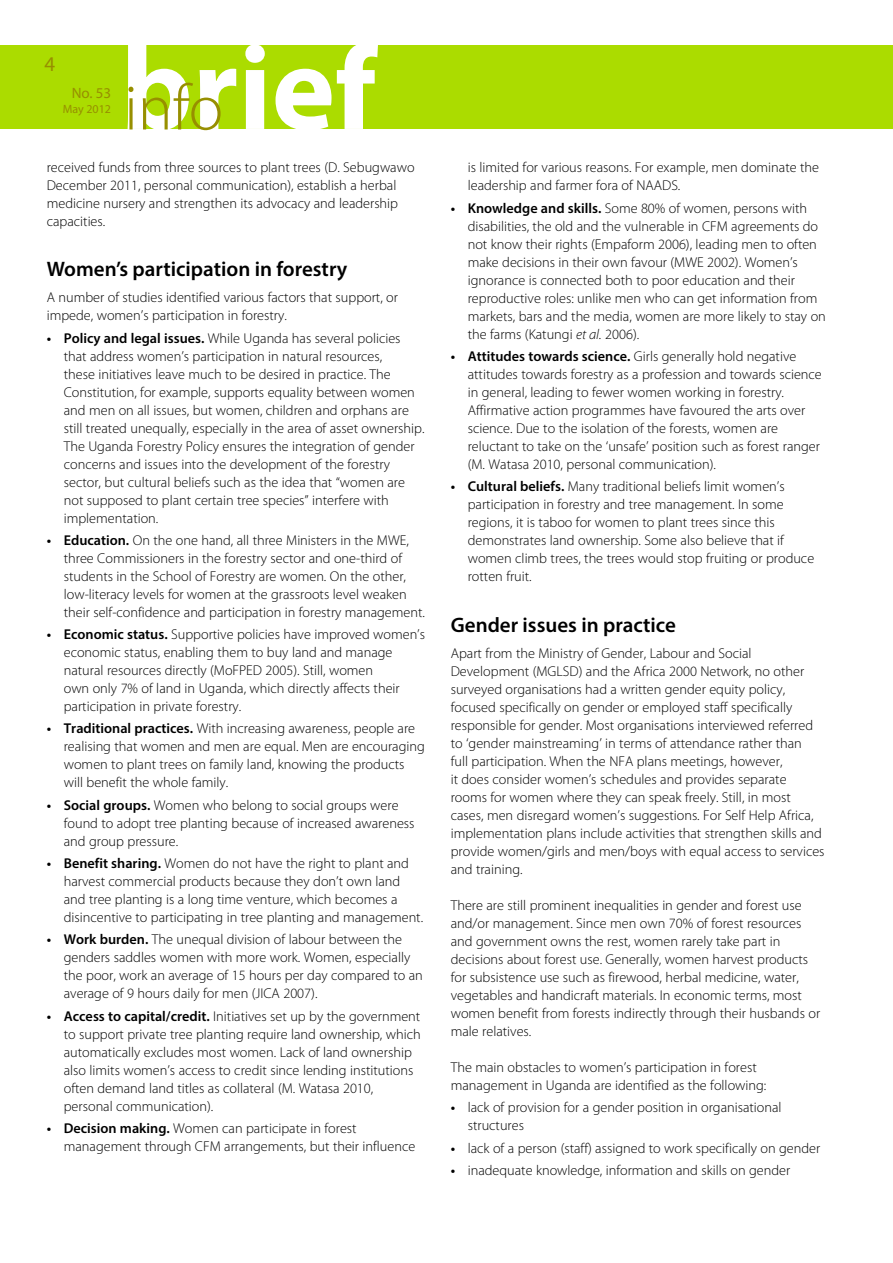
<style>
.page{position:relative;width:893px;height:1263px;background:#fff}
.page>*{position:absolute;margin:0;border:0;box-sizing:border-box;transform-origin:0 0}
.t1{font:600 21px "Myriad Pro";color:#000}
.t2{font:21px "Myriad Pro";color:#978f00}
.t3{font:300 15px "Myriad Pro";color:#978f00}
.t4{font:15px "Myriad Pro";color:#978f00}
.t5{font:300 14.25px/18px "Myriad Pro";color:#000}
.t6{font:12px "Myriad Pro";color:#978f00}
.s1{font-weight:600}
.s2{font-style:italic}
</style>
<div class="page">
<div style="left:0;top:45px;width:893px;height:84px;background:#abdc00"></div>
<svg style="left:128px;top:45px;width:250px;height:85px"></svg>
<h1 class="t2" style="left:45px;top:51px;width:12px">4</h1>
<p class="t3" style="left:73px;top:84px;width:39px">No. 20</p>
<p class="t6" style="left:63px;top:102px;width:50px">May 2012</p>
<p class="t4" style="left:96px;top:84px;width:17px">53</p>
<p class="t5" style="left:47px;top:158px;width:369px">received funds from three sources to plant trees (D. Sebugwawo December 2011, personal communication), establish a herbal medicine nursery and strengthen its advocacy and leadership capacities.</p>
<h1 class="t1" style="left:47px;top:255px;width:302px">Women’s participation in forestry</h1>
<p class="t5" style="left:47px;top:288px;width:353px">A number of studies identified various factors that support, or impede, women’s participation in forestry.</p>
<p class="t5" style="left:64px;top:329px;width:362px;text-indent:-17px"><span class="s1">• Policy and legal issues.</span> While Uganda has several policies that address women’s participation in natural resources,<br>these initiatives leave much to be desired in practice. The Constitution, for example, supports equality between women and men on all issues, but women, children and orphans are still treated unequally, especially in the area of asset ownership.<br>The Uganda Forestry Policy ensures the integration of gender concerns and issues into the development of the forestry sector, but cultural beliefs such as the idea that “women are not supposed to plant certain tree species” interfere with implementation.</p>
<p class="t5" style="left:64px;top:531px;width:363px;text-indent:-17px"><span class="s1">• Education.</span> On the one hand, all three Ministers in the MWE, three Commissioners in the forestry sector and one-third of students in the School of Forestry are women. On the other, low-literacy levels for women at the grassroots level weaken their self-confidence and participation in forestry management.</p>
<p class="t5" style="left:64px;top:625px;width:363px;text-indent:-17px"><span class="s1">• Economic status.</span> Supportive policies have improved women’s economic status, enabling them to buy land and manage natural resources directly (MoFPED 2005). Still, women<br>own only 7% of land in Uganda, which directly affects their participation in private forestry.</p>
<p class="t5" style="left:64px;top:719px;width:363px;text-indent:-17px"><span class="s1">• Traditional practices.</span> With increasing awareness, people are realising that women and men are equal. Men are encouraging women to plant trees on family land, knowing the products will benefit the whole family.</p>
<p class="t5" style="left:64px;top:796px;width:352px;text-indent:-17px"><span class="s1">• Social groups.</span> Women who belong to social groups were found to adopt tree planting because of increased awareness and group pressure.</p>
<p class="t5" style="left:64px;top:854px;width:361px;text-indent:-17px"><span class="s1">• Benefit sharing.</span> Women do not have the right to plant and harvest commercial products because they don’t own land and tree planting is a long time venture, which becomes a disincentive to participating in tree planting and management.</p>
<p class="t5" style="left:64px;top:930px;width:361px;text-indent:-17px"><span class="s1">• Work burden.</span> The unequal division of labour between the genders saddles women with more work. Women, especially the poor, work an average of 15 hours per day compared to an average of 9 hours daily for men (JICA 2007).</p>
<p class="t5" style="left:64px;top:1006px;width:358px;text-indent:-17px"><span class="s1">• Access to capital/credit.</span> Initiatives set up by the government to support private tree planting require land ownership, which automatically excludes most women. Lack of land ownership also limits women’s access to credit since lending institutions often demand land titles as collateral (M. Watasa 2010, personal communication).</p>
<p class="t5" style="left:64px;top:1119px;width:353px;text-indent:-17px"><span class="s1">• Decision making.</span> Women can participate in forest management through CFM arrangements, but their influence</p>
<p class="t5" style="left:468px;top:158px;width:353px">is limited for various reasons. For example, men dominate the leadership and farmer fora of NAADS.</p>
<p class="t5" style="left:468px;top:199px;width:360px;text-indent:-17px"><span class="s1">• Knowledge and skills.</span> Some 80% of women, persons with disabilities, the old and the vulnerable in CFM agreements do not know their rights (Empaform 2006), leading men to often make decisions in their own favour (MWE 2002). Women’s ignorance is connected both to poor education and their reproductive roles: unlike men who can get information from markets, bars and the media, women are more likely to stay on the farms (Katungi <span class="s2">et al.</span> 2006).</p>
<p class="t5" style="left:468px;top:347px;width:356px;text-indent:-17px"><span class="s1">• Attitudes towards science.</span> Girls generally hold negative attitudes towards forestry as a profession and towards science in general, leading to fewer women working in forestry.<br>Affirmative action programmes have favoured the arts over science. Due to the isolation of the forests, women are reluctant to take on the ‘unsafe’ position such as forest ranger (M. Watasa 2010, personal communication).</p>
<p class="t5" style="left:468px;top:477px;width:348px;text-indent:-17px"><span class="s1">• Cultural beliefs.</span> Many traditional beliefs limit women’s participation in forestry and tree management. In some regions, it is taboo for women to plant trees since this demonstrates land ownership. Some also believe that if women climb trees, the trees would stop fruiting or produce rotten fruit.</p>
<h1 class="t1" style="left:451px;top:611px;width:227px">Gender issues in practice</h1>
<p class="t5" style="left:451px;top:644px;width:375px">Apart from the Ministry of Gender, Labour and Social Development (MGLSD) and the Africa 2000 Network, no other surveyed organisations had a written gender equity policy, focused specifically on gender or employed staff specifically responsible for gender. Most organisations interviewed referred to ‘gender mainstreaming’ in terms of attendance rather than<br>full participation. When the NFA plans meetings, however,<br>it does consider women’s schedules and provides separate rooms for women where they can speak freely. Still, in most cases, men disregard women’s suggestions. For Self Help Africa, implementation plans include activities that strengthen skills and provide women/girls and men/boys with equal access to services and training.</p>
<p class="t5" style="left:451px;top:896px;width:371px">There are still prominent inequalities in gender and forest use and/or management. Since men own 70% of forest resources and government owns the rest, women rarely take part in decisions about forest use. Generally, women harvest products for subsistence use such as firewood, herbal medicine, water, vegetables and handicraft materials. In economic terms, most women benefit from forests indirectly through their husbands or male relatives.</p>
<p class="t5" style="left:451px;top:1058px;width:317px">The main obstacles to women’s participation in forest management in Uganda are identified as the following:</p>
<p class="t5" style="left:468px;top:1098px;width:315px;text-indent:-17px"><span class="s1">•</span> lack of provision for a gender position in organisational structures</p>
<p class="t5" style="left:451px;top:1139px;width:371px"><span class="s1">•</span> lack of a person (staff) assigned to work specifically on gender</p>
<p class="t5" style="left:451px;top:1161px;width:341px"><span class="s1">•</span> inadequate knowledge, information and skills on gender</p>
</div>
